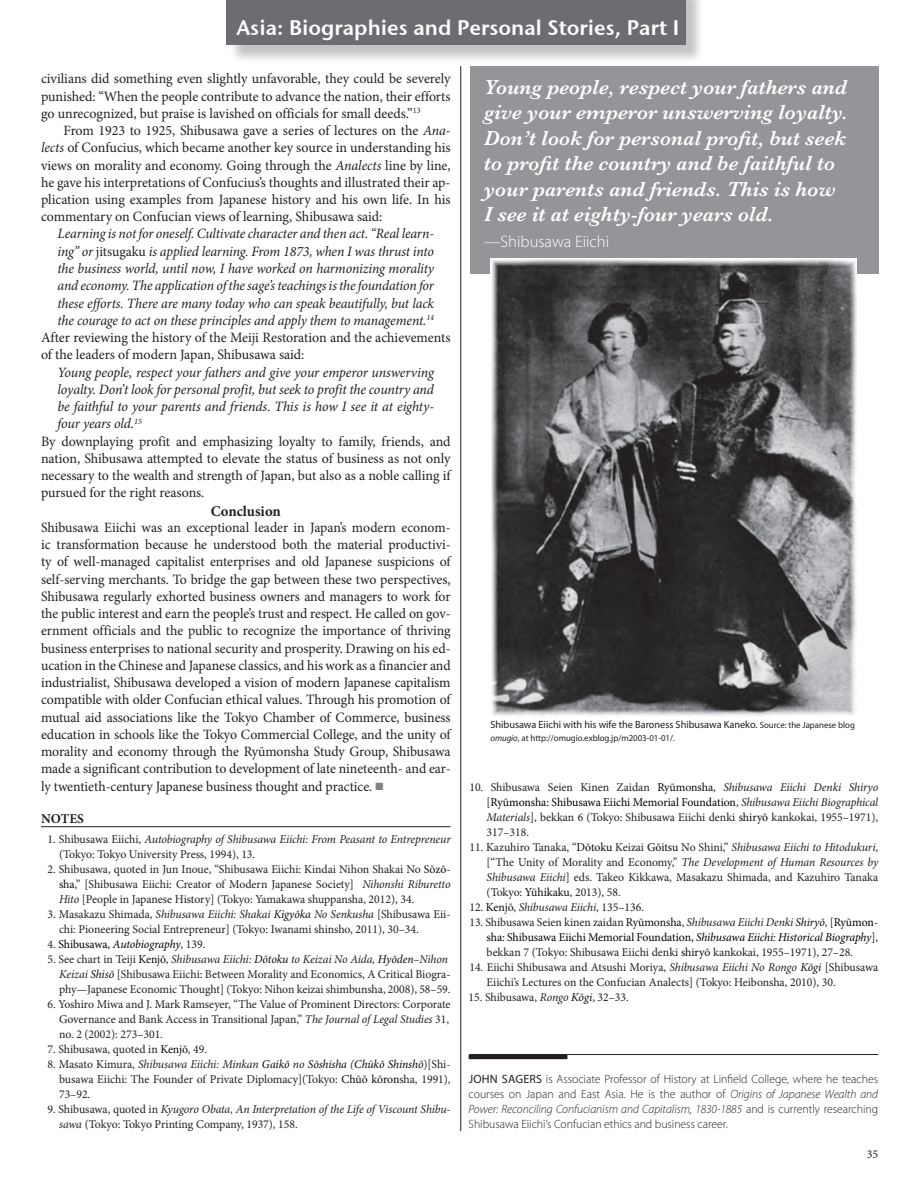
<style>
.page{position:relative;width:918px;height:1188px;background:#fff}
.page>*{position:absolute;margin:0;border:0;box-sizing:border-box;transform-origin:0 0}
.t1{font:italic 600 21px/25.5px "Baskerville";color:#fff}
.t2{font:21px "Stone Sans Sem ITCTT Semi";color:#fff}
.t3{font:300 16.5px "Myriad Pro";color:#fff}
.Text_SubHead{font:700 15px "Minion Pro";color:#231f20}
._1st_P_after_Subhead{font:14.25px/17.2px "Minion Pro";letter-spacing:-.005em;color:#231f20}
.Body{font:14.25px/17.2px "Minion Pro";letter-spacing:-.005em;color:#231f20;text-align:justify}
.Quote_in_text{font:italic 14.25px/17.2px "Minion Pro";letter-spacing:-.01em;color:#231f20;text-align:justify}
.Notes_Head{font:700 13.5px "Minion Pro";letter-spacing:.005em;color:#231f20}
.Notes{font:12px/15px "Minion Pro";color:#231f20;text-align:justify}
.Authors_Bio{font:300 12px/15px "Myriad Pro";color:#231f20;text-align:justify}
.Notes-2{font:italic 12px/15px "Minion Pro";letter-spacing:-.01em;color:#231f20}
.Notes-3{font:italic 12px "Minion Pro";letter-spacing:-.01em;color:#000}
.Captions{font:10.5px "Myriad Pro";color:#231f20}
.Captions-2{font:9px "Myriad Pro";color:#231f20}
.s1{font-style:italic}
.s2{font-style:normal}
.s3{color:#808285}
.s4{color:#0a0a0a}
.s5{font-style:italic;color:#0a0a0a}
.s6{font-style:normal;color:#231f20}
.s7{font-style:normal;color:#0a0a0a}
.s8{font-style:italic;color:#070707}
.s9{font-size:9px}
.s10{color:#000}
.s11{font-style:italic;color:#000}
.s12{font-weight:400}
</style>
<div class="page">
<div style="left:229px;top:0;width:475px;height:63px;background:#808285;opacity:.48"></div>
<div style="left:226px;top:0;width:459px;height:45px;background:#6c6d70"></div>
<div style="left:470px;top:66px;width:408px;height:207px;background:#939598"></div>
<hr style="left:460px;top:66px;width:1px;height:1065px;background:#231f20">
<img style="left:490px;top:259px;width:367px;height:457px">
<hr style="left:41px;top:826px;width:410px;height:1px;background:#231f20">
<hr style="left:469px;top:1054px;width:409px;height:1px;background:#231f20">
<hr style="left:469px;top:1055px;width:98px;height:4px;background:#231f20">
<h1 class="t2" style="left:236px;top:10px;width:444px">Asia: Biographies and Personal Stories, Part I</h1>
<p class="Body" style="left:41px;top:70px;width:411px">civilians did something even slightly unfavorable, they could be severely punished: “When the people contribute to advance the nation, their efforts go unrecognized, but praise is lavished on officials for small deeds.”<sup>13</sup></p>
<p class="Body" style="left:41px;top:122px;width:411px;text-indent:22px">From 1923 to 1925, Shibusawa gave a series of lectures on the <span class="s1">Ana&shy;lects</span> of Confucius, which became another key source in understanding his views on morality and economy. Going through the <span class="s1">Analects</span> line by line, he gave his interpretations of Confucius’s thoughts and illustrated their ap&shy;plication using examples from Japanese history and his own life. In his commentary on Confucian views of learning, Shibusawa said:</p>
<p class="Quote_in_text" style="left:58px;top:225px;width:378px">Learning is not for oneself. Cultivate character and then act. “Real learn&shy;ing” or <span class="s2">jitsugaku</span> is applied learning. From 1873, when I was thrust into the business world, until now, I have worked on harmonizing morality and economy. The application of the sage’s teachings is the foundation for these efforts. There are many today who can speak beautifully, but lack the courage to act on these principles and apply them to management.<sup>14</sup></p>
<p class="_1st_P_after_Subhead" style="left:41px;top:329px;width:411px">After reviewing the history of the Meiji Restoration and the achievements of the leaders of modern Japan, Shibusawa said:</p>
<p class="Quote_in_text" style="left:58px;top:363px;width:378px">Young people, respect your fathers and give your emperor unswerving loyalty. Don’t look for personal profit, but seek to profit the country and be faithful to your parents and friends. This is how I see it at eighty&shy;four years old.<sup>15</sup></p>
<p class="Body" style="left:41px;top:432px;width:411px">By downplaying profit and emphasizing loyalty to family, friends, and nation, Shibusawa attempted to elevate the status of business as not only necessary to the wealth and strength of Japan, but also as a noble calling if pursued for the right reasons.</p>
<p class="Text_SubHead" style="left:211px;top:501px;width:72px">Conclusion</p>
<p class="_1st_P_after_Subhead" style="left:41px;top:519px;width:411px;text-align:justify">Shibusawa Eiichi was an exceptional leader in Japan’s modern econom&shy;ic transformation because he understood both the material productivi&shy;ty of well-managed capitalist enterprises and old Japanese suspicions of self-serving merchants. To bridge the gap between these two perspectives, Shibusawa regularly exhorted business owners and managers to work for the public interest and earn the people’s trust and respect. He called on gov&shy;ernment officials and the public to recognize the importance of thriving business enterprises to national security and prosperity. Drawing on his ed&shy;ucation in the Chinese and Japanese classics, and his work as a financier and industrialist, Shibusawa developed a vision of modern Japanese capitalism compatible with older Confucian ethical values. Through his promotion of mutual aid associations like the Tokyo Chamber of Commerce, business education in schools like the Tokyo Commercial College, and the unity of morality and economy through the Ryūmonsha Study Group, Shibusawa made a significant contribution to development of late nineteenth- and ear&shy;ly twentieth-century Japanese business thought and practice. <span class="s3">■</span></p>
<p class="Notes_Head" style="left:41px;top:810px;width:44px">NOTES</p>
<p class="Notes-2" style="left:59px;top:832px;width:393px;text-indent:-12px"><span class="s2">1. Shibusawa Eiichi,</span> Autobiography of Shibusawa Eiichi: From Peasant to Entrepreneur <span class="s2">(Tokyo: Tokyo University Press, 1994), 13.</span></p>
<p class="Notes" style="left:59px;top:862px;width:393px;text-indent:-12px">2. Shibusawa, quoted in Jun Inoue, “Shibusawa Eiichi: Kindai Nihon Shakai No <span class="s4">Sōzō&shy;sha</span>,” [Shibusawa Eiichi: Creator of Modern Japanese Society] <span class="s1">Nihonshi Riburetto Hito</span> [People in Japanese History] (Tokyo: Yamakawa shuppansha, 2012), 34.</p>
<p class="Notes" style="left:59px;top:907px;width:393px;text-indent:-12px">3. Masakazu Shimada, <span class="s1">Shibusawa Eiichi: Shakai</span> <span class="s5">Kigyōka</span> <span class="s1">No Senkusha</span> [Shibusawa Eii&shy;chi: Pioneering Social Entrepreneur] (Tokyo: Iwanami shinsho, 2011), 30–34.</p>
<p class="Notes-3" style="left:47px;top:936px;width:160px"><span class="s6">4.</span> <span class="s2">Shibusawa,</span> Autobiography<span class="s6">, 139.</span></p>
<p class="Notes-2" style="left:47px;top:952px;width:402px"><span class="s2">5. See chart in Teiji</span> <span class="s7">Kenjō</span><span class="s2">,</span> Shibusawa Eiichi: <span class="s4">Dōtoku</span> to Keizai No Aida, <span class="s4">Hyōden</span>–Nihon</p>
<p class="Notes" style="left:59px;top:967px;width:393px"><span class="s1">Keizai</span> <span class="s5">Shisō</span> [Shibusawa Eiichi: Between Morality and Economics, A Critical Biogra&shy;phy—Japanese Economic Thought] (Tokyo: Nihon keizai shimbunsha, 2008), 58–59.</p>
<p class="Notes" style="left:47px;top:997px;width:405px">6. Yoshiro Miwa and J. Mark Ramseyer, “The Value of Prominent Directors: Corporate</p>
<p class="Notes" style="left:59px;top:1012px;width:392px">Governance and Bank Access in Transitional Japan,” <span class="s1">The Journal of Legal Studies</span> 31,</p>
<p class="Notes" style="left:59px;top:1027px;width:105px">no. 2 (2002): 273–301.</p>
<p class="Notes" style="left:47px;top:1042px;width:161px">7. Shibusawa, quoted in <span class="s4">Kenjō</span>, 49.</p>
<p class="Notes" style="left:59px;top:1057px;width:393px;text-indent:-12px">8. Masato Kimura, <span class="s1">Shibusawa Eiichi: Minkan</span> <span class="s5">Gaikō</span> <span class="s1">no</span> <span class="s5">Sōshisha</span> <span class="s1">(</span><span class="s8">Chūkō Shinshō</span>)[Shi&shy;busawa Eiichi: The Founder of Private Diplomacy](Tokyo: <span class="s4">Chūō kōron</span>sha, 1991), 73–92.</p>
<p class="Notes" style="left:59px;top:1102px;width:393px;text-indent:-12px">9. Shibusawa, quoted in <span class="s1">Kyugoro Obata, An Interpretation of the Life of Viscount Shibu&shy;sawa</span> (Tokyo: Tokyo Printing Company, 1937), 158.</p>
<p class="t1" style="left:484px;top:74px;width:365px">Young people, respect your fathers and give your emperor unswerving loyalty.<br>Don’t look for personal profit, but seek to profit the country and be faithful to your parents and friends. This is how I see it at eighty-four years old.</p>
<p class="t3" style="left:484px;top:231px;width:127px">—Shibusawa Eiichi</p>
<p class="Captions" style="left:490px;top:718px;width:366px">Shibusawa Eiichi with his wife the Baroness Shibusawa Kaneko. <span class="s9">Source: the Japanese blog</span></p>
<p class="Captions-2" style="left:490px;top:733px;width:186px"><span class="s1">omugio</span>, at http://omugio.exblog.jp/m2003-01-01/.</p>
<p class="Notes" style="left:487px;top:779px;width:393px;text-indent:-17px">10. Shibusawa Seien Kinen Zaidan <span class="s4">Ryūmonsha</span>, <span class="s1">Shibusawa Eiichi Denki Shiryo </span>[<span class="s10">Ryūmonsha: Shibusawa Eiichi Memorial Foundation</span>, <span class="s1">Shibusawa Eiichi Biographical Materials</span>], bekkan 6 (Tokyo: Shibusawa Eiichi denki <span class="s4">shiryō</span> kankokai, 1955–1971), 317–318.</p>
<p class="Notes" style="left:487px;top:839px;width:393px;text-indent:-17px">11. Kazuhiro Tanaka, “<span class="s4">Dōtoku</span> Keizai <span class="s4">Gōitsu</span> No Shini,” <span class="s1">Shibusawa Eiichi to Hitodukuri</span>, [“The Unity of Morality and Economy,” <span class="s1">The Development of Human Resources by Shibusawa Eiichi</span>] eds. Takeo Kikkawa, Masakazu Shimada, and Kazuhiro Tanaka (Tokyo: <span class="s4">Yūhikaku</span>, 2013), 58.</p>
<p class="Notes-2" style="left:469px;top:899px;width:176px"><span class="s2">12.</span> <span class="s7">Kenjō</span><span class="s2">,</span> Shibusawa Eiichi<span class="s2">, 135–136.</span></p>
<p class="Notes" style="left:487px;top:914px;width:393px;text-indent:-17px">13. Shibusawa Seien kinen zaidan <span class="s4">Ryūmonsha</span>, <span class="s1">Shibusawa Eiichi Denki</span> <span class="s5">Shiryō</span>, [<span class="s10">Ryūmon&shy;sha: Shibusawa Eiichi Memorial Foundation,</span> <span class="s11">Shibusawa Eiichi: Historical Biography</span>], bekkan 7 (Tokyo: Shibusawa Eiichi denki <span class="s4">shiryō</span> kankokai, 1955–1971), 27–28.</p>
<p class="Notes" style="left:487px;top:959px;width:393px;text-indent:-17px">14. Eiichi Shibusawa and Atsushi Moriya, <span class="s1">Shibusawa Eiichi No Rongo</span> <span class="s5">Kōgi</span> [Shibusawa<br>Eiichi’s Lectures on the Confucian Analects] (Tokyo: Heibonsha, 2010), 30.</p>
<p class="Notes" style="left:469px;top:989px;width:162px">15. Shibusawa, <span class="s1">Rongo</span> <span class="s5">Kōgi</span>, 32–33.</p>
<p class="Authors_Bio" style="left:469px;top:1072px;width:411px"><span class="s12">JOHN SAGERS</span> is Associate Professor of History at Linfield College, where he teaches courses on Japan and East Asia. He is the author of <span class="s1">Origins of Japanese Wealth and Power: Reconciling Confucianism and Capitalism, 1830-1885</span> and is currently researching Shibusawa Eiichi’s Confucian ethics and business career.</p>
<p class="Notes" style="left:867px;top:1147px;width:13px">35</p>
</div>
